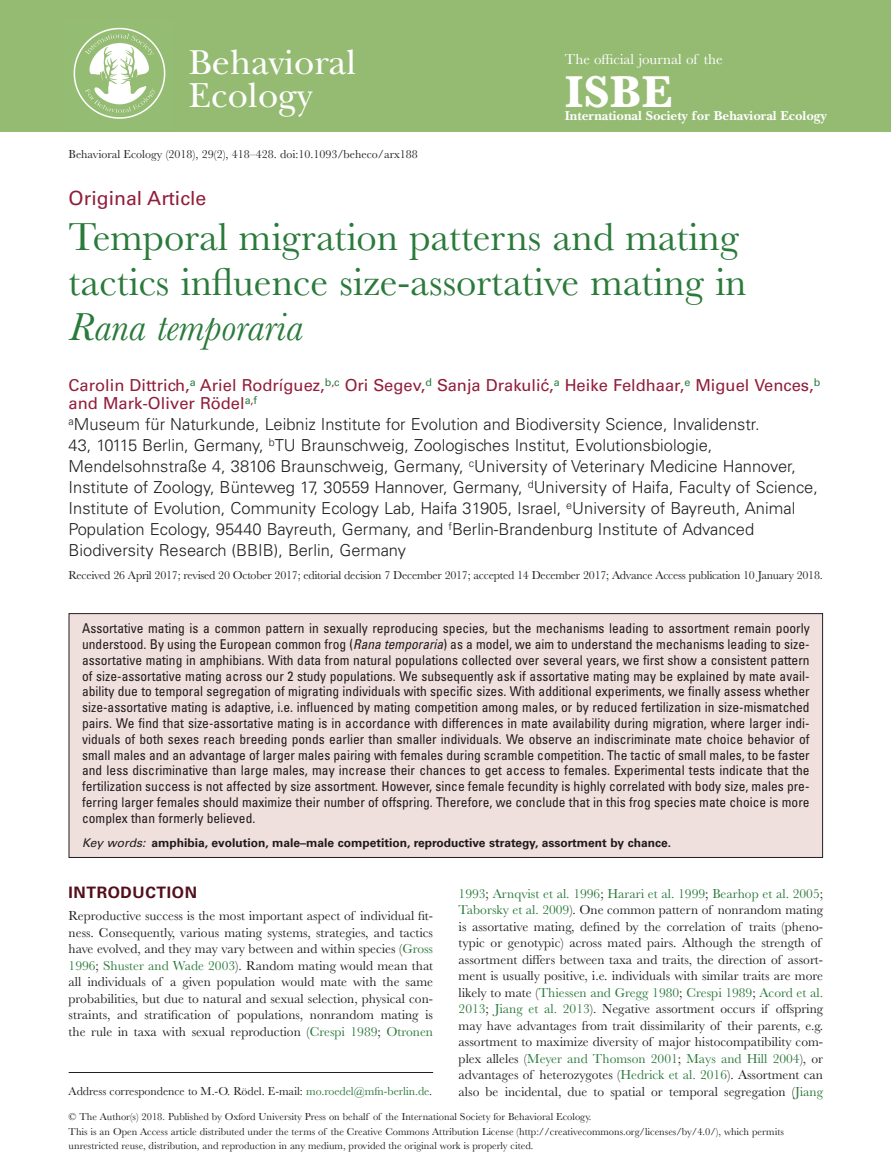
<style>
.page{position:relative;width:891px;height:1175px;background:#fff}
.page>*{position:absolute;margin:0;border:0;box-sizing:border-box;transform-origin:0 0}
.t1{font:700 46.35px "Baskerville MT Std";color:#fff}
.t2{font:40.5px/45px "Baskerville MT Std";color:#2a7a3b}
.t3{font:italic 40.5px "Baskerville MT Std";color:#2a7a3b}
.t4{font:36.15px/33px "New Baskerville Std";color:#fff}
.t5{font:19.5px "Univers LT Std";color:#921d3a}
.t6{font:300 16.5px/21px "Univers LT Std";color:#231f20}
.t7{font:16.5px/18px "Univers LT Std";color:#921d3a}
.t8{font:700 15.75px "Univers LT Std";letter-spacing:.04em;color:#510f1b}
.t9{font:15px "Baskerville MT Std";color:#fff}
.t10{font:condensed 13.5px/15.8px "Univers LT Std";color:#231f20;text-align:justify}
.t11{font:13.5px/16.5px "Baskerville MT Std";color:#231f20;text-align:justify}
.t12{font:700 13.5px "New Baskerville Std";color:#fff}
.t13{font:12px "Baskerville MT Std";letter-spacing:-.02em;color:#231f20}
.t14{font:700 12px "Univers LT Std";color:#231f20}
.t15{font:12px "Baskerville MT Std";color:#231f20}
.t16{font:10.5px/13.5px "Baskerville MT Std";color:#231f20}
.s1{font-family:"Arial Unicode MS"}
.s2{font-style:italic}
.s3{font-weight:400;font-style:italic}
.s4{color:#2a7a3b}
</style>
<div class="page">
<div style="left:0;top:0;width:891px;height:131px;background:#95bb73"></div>
<img style="left:73px;top:27px;width:93px;height:92px">
<div style="left:69px;top:613px;width:754px;height:244px;background:#efe0de"></div>
<div style="left:69px;top:613px;width:754px;height:244px;border:1px solid #231f20"></div>
<hr style="left:69px;top:1072px;width:364px;height:1px;background:#231f20">
<h3 class="t4" style="left:189px;top:46px;width:169px">Behavioral<br>Ecology</h3>
<p class="t15" style="left:69px;top:147px;width:351px">Behavioral Ecology (2018), 29(2), 418–428. doi:10.1093/beheco/arx188</p>
<p class="t9" style="left:565px;top:50px;width:160px">The official journal of the</p>
<h1 class="t1" style="left:565px;top:65px;width:109px">ISBE</h1>
<p class="t12" style="left:565px;top:107px;width:263px">International Society for Behavioral Ecology</p>
<h3 class="t5" style="left:69px;top:187px;width:139px">Original Article</h3>
<h2 class="t2" style="left:69px;top:215px;width:680px">Temporal migration patterns and mating tactics influence size-assortative mating in</h2>
<h2 class="t3" style="left:69px;top:303px;width:235px">Rana temporaria</h2>
<p class="t7" style="left:69px;top:376px;width:753px">Carolin Dittrich,<sup>a</sup> Ariel Rodríguez,<sup>b</sup><sup>,</sup><sup>c</sup> Ori Segev,<sup>d</sup> Sanja Drakuli<span class="s1">ć</span>,<sup>a</sup> Heike Feldhaar,<sup>e</sup> Miguel Vences,<sup>b </sup>and Mark-Oliver Rödel<sup>a</sup><sup>,</sup><sup>f</sup></p>
<p class="t6" style="left:69px;top:414px;width:751px"><sup>a</sup>Museum für Naturkunde, Leibniz Institute for Evolution and Biodiversity Science, Invalidenstr.<br>43, 10115 Berlin, Germany, <sup>b</sup>TU Braunschweig, Zoologisches Institut, Evolutionsbiologie, Mendelsohnstraße 4, 38106 Braunschweig, Germany, <sup>c</sup>University of Veterinary Medicine Hannover, Institute of Zoology, Bünteweg 17, 30559 Hannover, Germany, <sup>d</sup>University of Haifa, Faculty of Science, Institute of Evolution, Community Ecology Lab, Haifa 31905, Israel, <sup>e</sup>University of Bayreuth, Animal Population Ecology, 95440 Bayreuth, Germany, and <sup>f</sup>Berlin-Brandenburg Institute of Advanced Biodiversity Research (BBIB), Berlin, Germany</p>
<p class="t13" style="left:69px;top:568px;width:756px">Received 26 April 2017; revised 20 October 2017; editorial decision 7 December 2017; accepted 14 December 2017; Advance Access publication 10 January 2018.</p>
<p class="t10" style="left:82px;top:620px;width:729px">Assortative mating is a common pattern in sexually reproducing species, but the mechanisms leading to assortment remain poorly understood. By using the European common frog (<span class="s2">Rana temporaria</span>) as a model, we aim to understand the mechanisms leading to size&shy;assortative mating in amphibians. With data from natural populations collected over several years, we first show a consistent pattern of size-assortative mating across our 2 study populations. We subsequently ask if assortative mating may be explained by mate avail&shy;ability due to temporal segregation of migrating individuals with specific sizes. With additional experiments, we finally assess whether size-assortative mating is adaptive, i.e. influenced by mating competition among males, or by reduced fertilization in size-mismatched pairs. We find that size-assortative mating is in accordance with differences in mate availability during migration, where larger indi&shy;viduals of both sexes reach breeding ponds earlier than smaller individuals. We observe an indiscriminate mate choice behavior of small males and an advantage of larger males pairing with females during scramble competition. The tactic of small males, to be faster and less discriminative than large males, may increase their chances to get access to females. Experimental tests indicate that the fertilization success is not affected by size assortment. However, since female fecundity is highly correlated with body size, males pre&shy;ferring larger females should maximize their number of offspring. Therefore, we conclude that in this frog species mate choice is more complex than formerly believed.</p>
<p class="t14" style="left:82px;top:835px;width:590px"><span class="s3">Key words:</span> amphibia, evolution, male–male competition, reproductive strategy, assortment by chance.</p>
<p class="t8" style="left:69px;top:882px;width:130px">INTRODUCTION</p>
<p class="t11" style="left:69px;top:907px;width:366px">Reproductive success is the most important aspect of individual fit&shy;ness. Consequently, various mating systems, strategies, and tactics have evolved, and they may vary between and within species (<span class="s4">Gross 1996</span>; <span class="s4">Shuster and Wade 2003</span>). Random mating would mean that all individuals of a given population would mate with the same probabilities, but due to natural and sexual selection, physical con&shy;straints, and stratification of populations, nonrandom mating is the rule in taxa with sexual reproduction (<span class="s4">Crespi 1989</span>; <span class="s4">Otronen</span></p>
<p class="t11" style="left:459px;top:885px;width:366px;text-align:left"><span class="s4">1993</span>; <span class="s4">Arnqvist et al. 1996</span>; <span class="s4">Harari et al. 1999</span>; <span class="s4">Bearhop et al. 2005</span>; <span class="s4">Taborsky et al. 2009</span>). One common pattern of nonrandom mating is assortative mating, defined by the correlation of traits (pheno&shy;typic or genotypic) across mated pairs. Although the strength of assortment differs between taxa and traits, the direction of assort&shy;ment is usually positive, i.e. individuals with similar traits are more likely to mate (<span class="s4">Thiessen and Gregg 1980</span>; <span class="s4">Crespi 1989</span>; <span class="s4">Acord et al.<br>2013</span>; <span class="s4">Jiang et al. 2013</span>). Negative assortment occurs if offspring may have advantages from trait dissimilarity of their parents, e.g. assortment to maximize diversity of major histocompatibility com&shy;plex alleles (<span class="s4">Meyer and Thomson 2001</span>; <span class="s4">Mays and Hill 2004</span>), or advantages of heterozygotes (<span class="s4">Hedrick et al. 2016</span>). Assortment can</p>
<p class="t13" style="left:69px;top:1083px;width:365px">Address correspondence to M.-O. Rödel. E-mail: <span class="s4">mo.roedel@mfn-berlin.de</span>.</p>
<p class="t11" style="left:459px;top:1082px;width:366px">also be incidental, due to spatial or temporal segregation (<span class="s4">Jiang</span></p>
<p class="t16" style="left:69px;top:1110px;width:524px">© The Author(s) 2018. Published by Oxford University Press on behalf of the International Society for Behavioral Ecology.</p>
<p class="t16" style="left:69px;top:1124px;width:717px">This is an Open Access article distributed under the terms of the Creative Commons Attribution License (http://creativecommons.org/licenses/by/4.0/), which permits unrestricted reuse, distribution, and reproduction in any medium, provided the original work is properly cited.</p>
</div>
